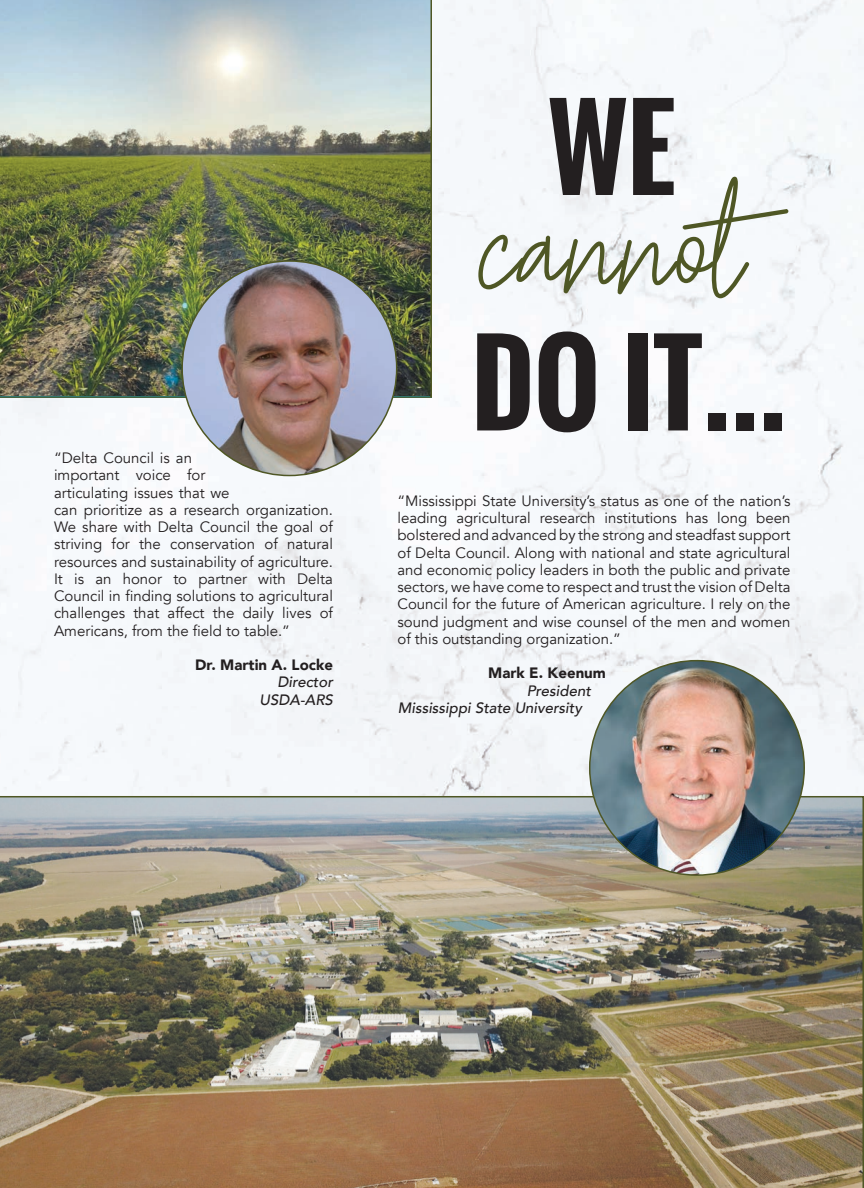
<style>
.page{position:relative;width:864px;height:1188px;background:#fff}
.page>*{position:absolute;margin:0;border:0;box-sizing:border-box;transform-origin:0 0}
.t1{font:142.8px "Hesterica";color:#4f5725}
.t2{font:700 110.4px "Oswald";color:#231f20}
.t3{font:15px/17.2px "Avenir";color:#231f20}
.t4{font:italic 500 15px "Avenir";color:#231f20}
.t5{font:900 15px "Avenir";color:#231f20}
</style>
<div class="page">
<div style="left:0;top:0;width:864px;height:796px;background:#f5f8fb"></div>
<img style="left:0;top:796px;width:864px;height:392px">
<img style="left:0;top:0;width:432px;height:398px">
<img style="left:182px;top:261px;width:215px;height:215px;border-radius:107px">
<img style="left:590px;top:661px;width:214px;height:214px;border-radius:107px">
<p class="t3" style="left:54px;top:450px;width:281px">“Delta Council is an<br>important voice for<br>articulating issues that we<br>can prioritize as a research organization.<br>We share with Delta Council the goal of striving for the conservation of natural resources and sustainability of agriculture.<br>It is an honor to partner with Delta Council in finding solutions to agricultural challenges that affect the daily lives of Americans, from the field to table.”</p>
<p class="t5" style="left:195px;top:652px;width:139px">Dr. Martin A. Locke</p>
<p class="t4" style="left:277px;top:673px;width:57px">Director</p>
<p class="t4" style="left:260px;top:691px;width:75px">USDA-ARS</p>
<p class="t2" style="left:548px;top:65px;width:128px">WE</p>
<p class="t1" style="left:484px;top:131px;width:265px;rotate:1deg">cannot</p>
<p class="t2" style="left:471px;top:300px;width:317px">DO IT...</p>
<p class="t3" style="left:397px;top:492px;width:395px;text-align:justify">“Mississippi State University’s status as one of the nation’s leading agricultural research institutions has long been bolstered and advanced by the strong and steadfast support of Delta Council. Along with national and state agricultural and economic policy leaders in both the public and private sectors, we have come to respect and trust the vision of Delta Council for the future of American agriculture. I rely on the sound judgment and wise counsel of the men and women of this outstanding organization.”</p>
<p class="t5" style="left:488px;top:660px;width:119px">Mark E. Keenum</p>
<p class="t4" style="left:527px;top:681px;width:66px">President</p>
<p class="t4" style="left:398px;top:699px;width:186px">Mississippi State University</p>
</div>
